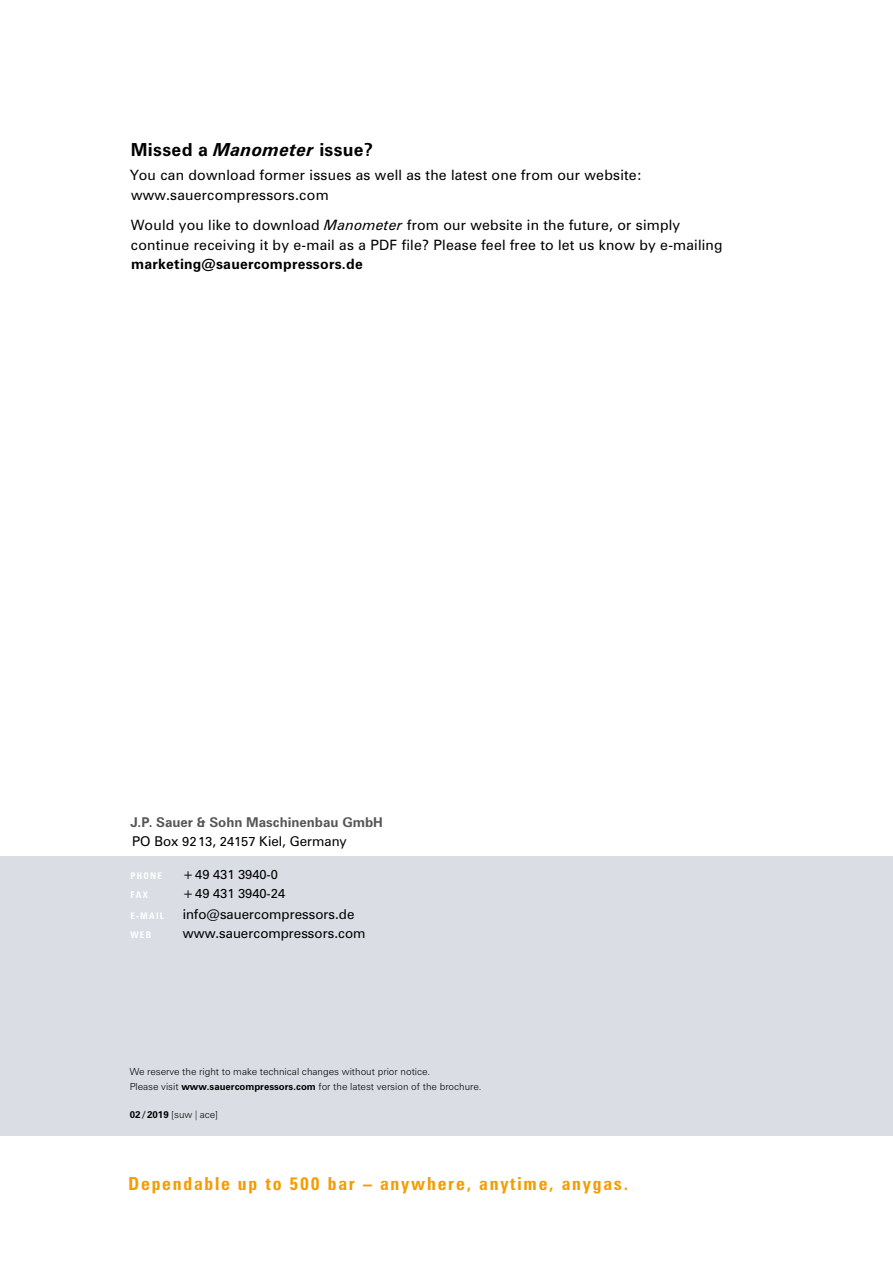
<style>
.page{position:relative;width:893px;height:1263px;background:#fff}
.page>*{position:absolute;margin:0;border:0;box-sizing:border-box;transform-origin:0 0}
.t1{font:700 condensed 18px "Zurich BT";letter-spacing:.1em;color:#f59c00}
.t2{font:700 18px "Zurich BT";letter-spacing:.015em;color:#000}
.t3{font:14.25px/19.8px "Zurich BT";letter-spacing:.015em;color:#000}
.t4{font:700 14.25px "Zurich BT";letter-spacing:.015em;color:#000}
.t5{font:700 13.5px/18.8px "Zurich BT";color:#565656}
.t6{font:13.5px "Zurich BT";color:#000}
.t7{font:12.9px "Zurich BT";color:#000}
.t8{font:300 9.75px/15px "Zurich BT";color:#000}
.t9{font:700 condensed 9.15px "Zurich BT";letter-spacing:.14em;color:#fff}
.s1{font-style:italic}
.s2{font-weight:400;color:#000}
.s3{font-weight:400;font-size:12.9px;color:#000}
.s4{font-weight:700}
</style>
<div class="page">
<div style="left:0;top:856px;width:893px;height:279px;background:#dbdde4"></div>
<p class="t2" style="left:131px;top:139px;width:244px">Missed a <span class="s1">Manometer</span> issue?</p>
<p class="t3" style="left:130px;top:165px;width:514px">You can download former issues as well as the latest one from our website: www.sauercompressors.com</p>
<p class="t3" style="left:131px;top:215px;width:593px">Would you like to download <span class="s1">Manometer</span> from our website in the future, or simply continue receiving it by e-mail as a PDF file? Please feel free to let us know by e-mailing</p>
<p class="t4" style="left:131px;top:255px;width:233px">marketing@sauercompressors.de</p>
<p class="t5" style="left:130px;top:813px;width:254px">J.P. Sauer &amp; Sohn Maschinenbau GmbH<br><span class="s2">PO Box</span> <span class="s3">9213</span><span class="s2">,</span> <span class="s3">24157</span> <span class="s2">Kiel, Germany</span></p>
<p class="t9" style="left:130px;top:870px;width:33px">PHONE</p>
<p class="t7" style="left:183px;top:867px;width:97px">+49 431 3940-0</p>
<p class="t9" style="left:130px;top:889px;width:19px">FAX</p>
<p class="t7" style="left:183px;top:885px;width:104px">+49 431 3940-24</p>
<p class="t9" style="left:130px;top:910px;width:35px">E-MAIL</p>
<p class="t6" style="left:183px;top:906px;width:173px">info@sauercompressors.de</p>
<p class="t9" style="left:130px;top:929px;width:22px">WEB</p>
<p class="t6" style="left:183px;top:925px;width:184px">www.sauercompressors.com</p>
<p class="t8" style="left:130px;top:1064px;width:353px">We reserve the right to make technical changes without prior notice.<br>Please visit <span class="s4">www.sauercompressors.com</span> for the latest version of the brochure.</p>
<p class="t8" style="left:130px;top:1107px;width:90px"><span class="s4">02/2019</span> [suw|ace]</p>
<p class="t1" style="left:128px;top:1172px;width:501px">Dependable up to 500 bar – anywhere, anytime, anygas.</p>
</div>
